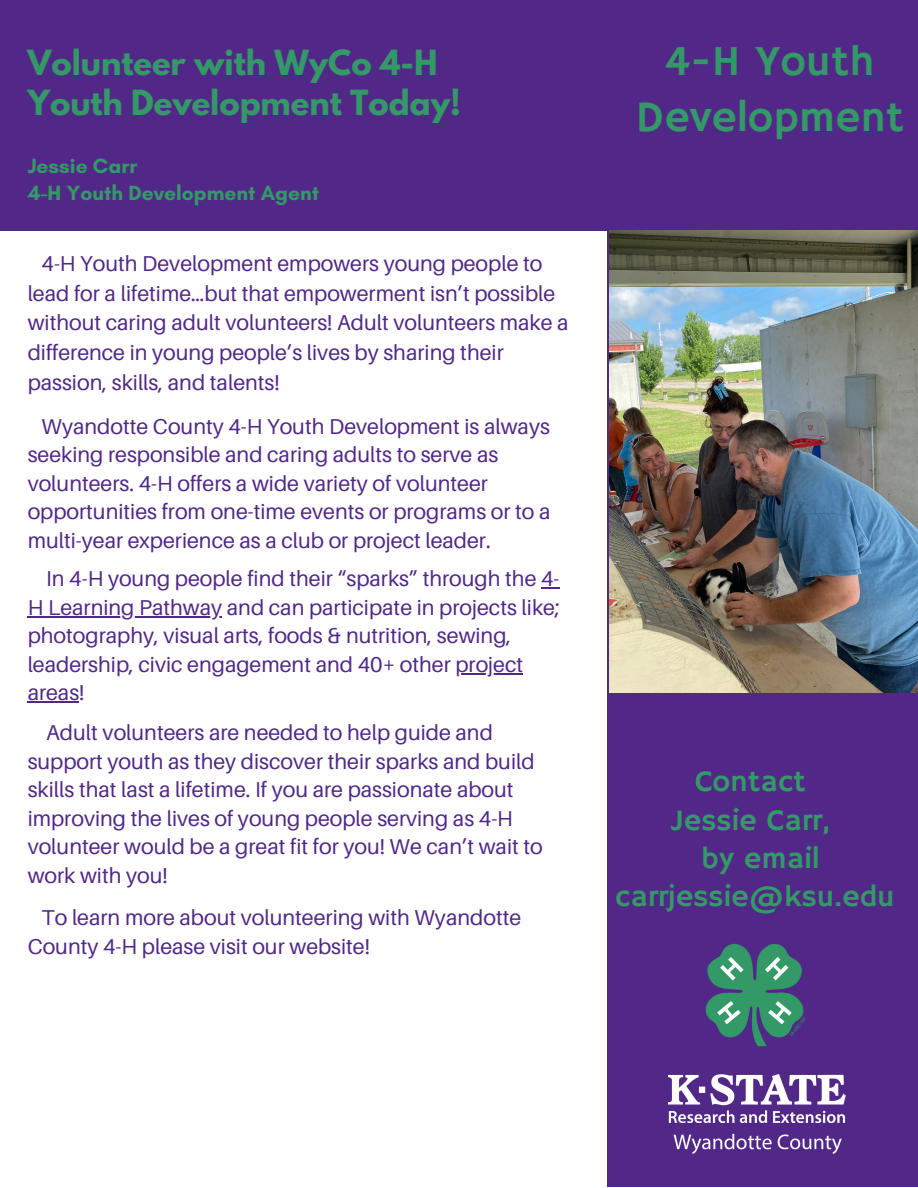
<style>
.page{position:relative;width:918px;height:1188px;background:#fff}
.page>*{position:absolute;margin:0;border:0;box-sizing:border-box;transform-origin:0 0}
.t1{font:43.5px/56.2px "Hammersmith One";color:#396;text-align:center}
.t2{font:700 30.75px/39.3px "League Spartan";color:#396}
.t3{font:30.3px/38.2px "Hammersmith One";color:#396;text-align:center}
.t4{font:21.45px/28.5px "Aileron";color:#512888}
.t5{font:700 21px/27px "Glacial Indifference";color:#396}
</style>
<div class="page">
<div style="left:608px;top:0;width:310px;height:1186px;background:#512888"></div>
<img style="left:705px;top:943px;width:101px;height:104px">
<div style="left:0;top:0;width:918px;height:230px;background:#512888"></div>
<img style="left:610px;top:230px;width:308px;height:463px">
<svg style="left:541px;top:587px;width:19px;height:2px"></svg>
<hr style="left:28px;top:616px;width:194px;height:2px;background:#512888">
<hr style="left:455px;top:673px;width:68px;height:2px;background:#512888">
<hr style="left:28px;top:701px;width:51px;height:2px;background:#512888">
<img style="left:669px;top:1074px;width:177px;height:49px">
<img style="left:669px;top:1115px;width:173px;height:39px">
<h2 class="t2" style="left:27px;top:47px;width:435px">Volunteer with WyCo 4-H<br>Youth Development Today!</h2>
<h1 class="t1" style="left:635px;top:35px;width:270px">4-H Youth<br>Development</h1>
<p class="t5" style="left:28px;top:153px;width:293px">Jessie Carr<br>4-H Youth Development Agent</p>
<p class="t4" style="left:28px;top:248px;width:543px;line-height:29.7px;text-indent:14px">4-H Youth Development empowers young people to lead for a lifetime…but that empowerment isn’t possible without caring adult volunteers! Adult volunteers make a difference in young people’s lives by sharing their passion, skills, and talents!</p>
<p class="t4" style="left:28px;top:412px;width:524px;text-indent:14px">Wyandotte County 4-H Youth Development is always seeking responsible and caring adults to serve as volunteers. 4-H offers a wide variety of volunteer opportunities from one-time events or programs or to a multi-year experience as a club or project leader.</p>
<p class="t4" style="left:28px;top:564px;width:534px;text-indent:19px">In 4-H young people find their “sparks” through the 4- H Learning Pathway and can participate in projects like; photography, visual arts, foods &amp; nutrition, sewing, leadership, civic engagement and 40+ other project areas!</p>
<p class="t4" style="left:28px;top:718px;width:517px;text-indent:19px">Adult volunteers are needed to help guide and support youth as they discover their sparks and build skills that last a lifetime. If you are passionate about improving the lives of young people serving as 4-H volunteer would be a great fit for you! We can’t wait to work with you!</p>
<p class="t4" style="left:28px;top:903px;width:495px;text-indent:14px">To learn more about volunteering with Wyandotte<br>County 4-H please visit our website!</p>
<h3 class="t3" style="left:615px;top:764px;width:281px">Contact<br>Jessie Carr,<br>by email carrjessie@ksu.edu</h3>
</div>
